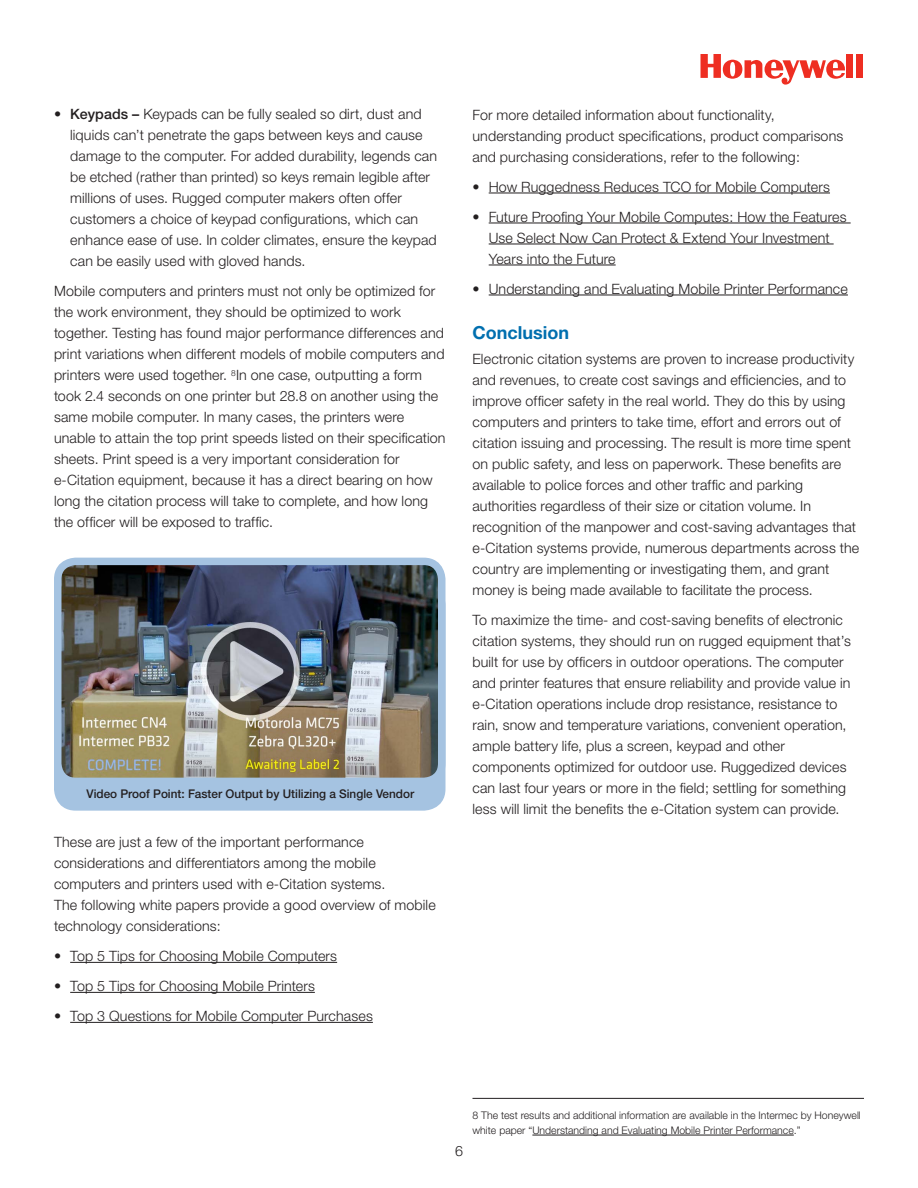
<style>
.page{position:relative;width:918px;height:1188px;background:#fff}
.page>*{position:absolute;margin:0;border:0;box-sizing:border-box;transform-origin:0 0}
.Heading{font:700 18px "Helvetica Neue";color:#006faf}
.Body_text{font:300 14.25px/21px "Helvetica Neue";letter-spacing:.01em;color:#231f20}
.t1{font:500 12px "Helvetica Neue LT Std";color:#231f20}
.t2{font:300 10.5px/15px "Helvetica Neue";color:#231f20}
.s1{font-weight:500}
</style>
<div class="page">
<div style="left:847px;top:54px;width:6px;height:24px;background:#ee2e22"></div>
<div style="left:856px;top:54px;width:6px;height:24px;background:#ee2e22"></div>
<svg style="left:700px;top:54px;width:145px;height:31px"></svg>
<hr style="left:70px;top:962px;width:267px;height:1px;background:#231f20">
<hr style="left:70px;top:992px;width:245px;height:1px;background:#231f20">
<hr style="left:70px;top:1022px;width:303px;height:1px;background:#231f20">
<hr style="left:489px;top:193px;width:341px;height:1px;background:#231f20">
<hr style="left:489px;top:223px;width:362px;height:1px;background:#231f20">
<hr style="left:489px;top:244px;width:345px;height:1px;background:#231f20">
<hr style="left:489px;top:265px;width:127px;height:1px;background:#231f20">
<hr style="left:489px;top:295px;width:359px;height:1px;background:#231f20">
<hr style="left:472px;top:1098px;width:392px;height:1px;background:#231f20">
<hr style="left:532px;top:1135px;width:262px;height:1px;background:#231f20">
<div style="left:58px;top:587px;width:384px;height:220px;background:#a5c3e1;border-radius:18px"></div>
<div style="left:54px;top:583px;width:392px;height:228px;border:8px solid #a5c3e1;border-radius:18px"></div>
<img style="left:58px;top:567px;width:384px;height:214px">
<div style="left:54px;top:558px;width:392px;height:227px;border:8px solid #a5c3e1;border-radius:18px"></div>
<p class="Body_text" style="left:70px;top:104px;width:368px;text-indent:-16px"><span class="s1">• Keypads –</span> Keypads can be fully sealed so dirt, dust and liquids can’t penetrate the gaps between keys and cause damage to the computer. For added durability, legends can be etched (rather than printed) so keys remain legible after millions of uses. Rugged computer makers often offer customers a choice of keypad configurations, which can enhance ease of use. In colder climates, ensure the keypad can be easily used with gloved hands.</p>
<p class="Body_text" style="left:54px;top:281px;width:393px">Mobile computers and printers must not only be optimized for the work environment, they should be optimized to work together. Testing has found major performance differences and print variations when different models of mobile computers and printers were used together. <sup>8</sup>In one case, outputting a form took 2.4 seconds on one printer but 28.8 on another using the same mobile computer. In many cases, the printers were unable to attain the top print speeds listed on their specification sheets. Print speed is a very important consideration for e-Citation equipment, because it has a direct bearing on how long the citation process will take to complete, and how long the officer will be exposed to traffic.</p>
<p class="t1" style="left:86px;top:786px;width:329px">Video Proof Point: Faster Output by Utilizing a Single Vendor</p>
<p class="Body_text" style="left:54px;top:831px;width:383px">These are just a few of the important performance considerations and differentiators among the mobile computers and printers used with e-Citation systems.<br>The following white papers provide a good overview of mobile technology considerations:</p>
<p class="Body_text" style="left:54px;top:945px;width:285px">• Top 5 Tips for Choosing Mobile Computers</p>
<p class="Body_text" style="left:54px;top:975px;width:262px">• Top 5 Tips for Choosing Mobile Printers</p>
<p class="Body_text" style="left:54px;top:1005px;width:320px">• Top 3 Questions for Mobile Computer Purchases</p>
<p class="Body_text" style="left:472px;top:104px;width:372px">For more detailed information about functionality, understanding product specifications, product comparisons and purchasing considerations, refer to the following:</p>
<p class="Body_text" style="left:472px;top:176px;width:359px">• How Ruggedness Reduces TCO for Mobile Computers</p>
<p class="Body_text" style="left:489px;top:206px;width:360px;text-indent:-16px">• Future Proofing Your Mobile Computes: How the Features<br>Use Select Now Can Protect &amp; Extend Your Investment<br>Years into the Future</p>
<p class="Body_text" style="left:472px;top:278px;width:377px">• Understanding and Evaluating Mobile Printer Performance</p>
<p class="Heading" style="left:472px;top:321px;width:98px">Conclusion</p>
<p class="Body_text" style="left:472px;top:348px;width:388px">Electronic citation systems are proven to increase productivity and revenues, to create cost savings and efficiencies, and to improve officer safety in the real world. They do this by using computers and printers to take time, effort and errors out of citation issuing and processing. The result is more time spent on public safety, and less on paperwork. These benefits are available to police forces and other traffic and parking authorities regardless of their size or citation volume. In recognition of the manpower and cost-saving advantages that e-Citation systems provide, numerous departments across the country are implementing or investigating them, and grant money is being made available to facilitate the process.</p>
<p class="Body_text" style="left:472px;top:609px;width:380px">To maximize the time- and cost-saving benefits of electronic citation systems, they should run on rugged equipment that’s built for use by officers in outdoor operations. The computer and printer features that ensure reliability and provide value in e-Citation operations include drop resistance, resistance to rain, snow and temperature variations, convenient operation, ample battery life, plus a screen, keypad and other components optimized for outdoor use. Ruggedized devices can last four years or more in the field; settling for something less will limit the benefits the e-Citation system can provide.</p>
<p class="Body_text" style="left:455px;top:1141px;width:9px">6</p>
<p class="t2" style="left:472px;top:1108px;width:390px">8 The test results and additional information are available in the Intermec by Honeywell white paper “Understanding and Evaluating Mobile Printer Performance.”</p>
</div>
